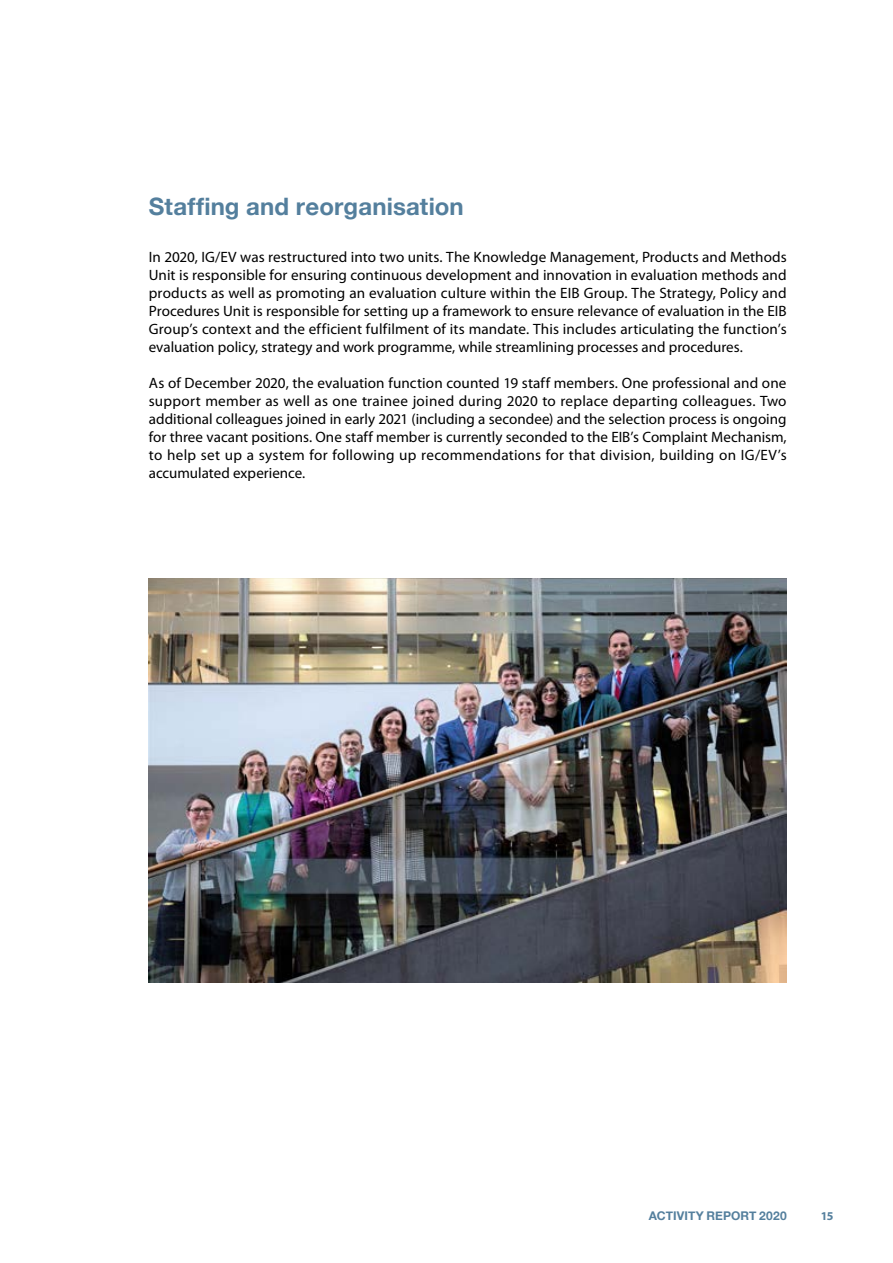
<style>
.page{position:relative;width:893px;height:1263px;background:#fff}
.page>*{position:absolute;margin:0;border:0;box-sizing:border-box;transform-origin:0 0}
.t1{font:700 24px "Helvetica Neue";letter-spacing:.005em;color:#547f9d}
.t2{font:15px/18px "Myriad Pro";color:#000;text-align:justify}
.t3{font:700 12px "Helvetica Neue";letter-spacing:.005em;color:#547f9d}
.t4{font:700 12px "Myriad Pro";color:#547f9d}
</style>
<div class="page">
<img style="left:149px;top:578px;width:638px;height:404px">
<h1 class="t1" style="left:149px;top:187px;width:316px">Staffing and reorganisation</h1>
<p class="t2" style="left:149px;top:249px;width:639px">In 2020, IG/EV was restructured into two units. The Knowledge Management, Products and Methods Unit is responsible for ensuring continuous development and innovation in evaluation methods and products as well as promoting an evaluation culture within the EIB Group. The Strategy, Policy and Procedures Unit is responsible for setting up a framework to ensure relevance of evaluation in the EIB Group’s context and the efficient fulfilment of its mandate. This includes articulating the function’s evaluation policy, strategy and work programme, while streamlining processes and procedures.</p>
<p class="t2" style="left:149px;top:375px;width:639px">As of December 2020, the evaluation function counted 19 staff members. One professional and one support member as well as one trainee joined during 2020 to replace departing colleagues. Two additional colleagues joined in early 2021 (including a secondee) and the selection process is ongoing for three vacant positions. One staff member is currently seconded to the EIB’s Complaint Mechanism, to help set up a system for following up recommendations for that division, building on IG/EV’s accumulated experience.</p>
<p class="t3" style="left:649px;top:1207px;width:139px">ACTIVITY REPORT 2020</p>
<p class="t4" style="left:821px;top:1210px;width:14px">15</p>
</div>
